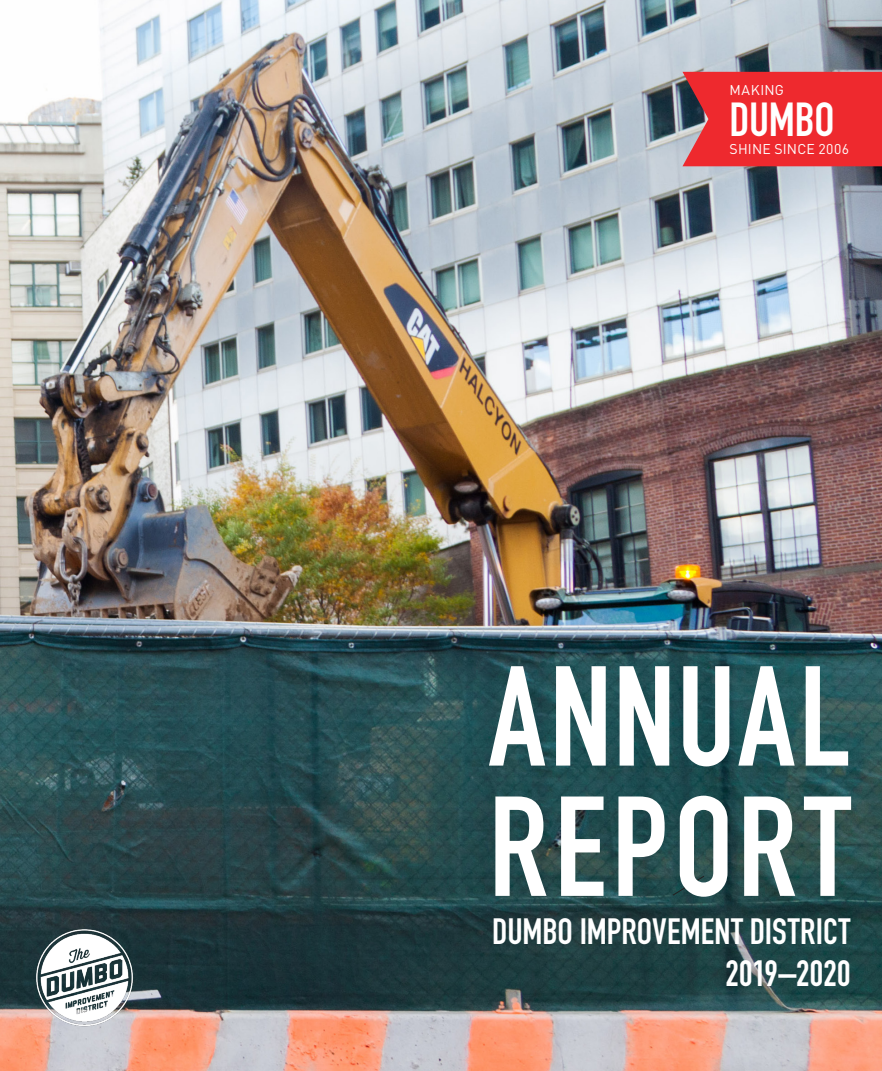
<style>
.page{position:relative;width:882px;height:1071px;background:#fff}
.page>*{position:absolute;margin:0;border:0;box-sizing:border-box;transform-origin:0 0}
.t1{font:700 139.65px "DIN Condensed";letter-spacing:.03em;color:#fff}
.t2{font:700 47.07px "DIN Condensed";letter-spacing:-.005em;color:#fff}
.t3{font:700 36.05px "DIN Condensed";color:#fff}
.t4{font:14px "DINOT";letter-spacing:.015em;color:#fff}
</style>
<div class="page">
<img style="left:0;top:0;width:882px;height:1071px">
<img style="left:32px;top:924px;width:106px;height:106px">
<svg style="left:672px;top:875px;width:33px;height:21px"></svg>
<svg style="left:682px;top:72px;width:200px;height:94px;background:#e32e34"></svg>
<p class="t4" style="left:730px;top:81px;width:56px">MAKING</p>
<p class="t2" style="left:730px;top:88px;width:106px">DUMBO</p>
<p class="t4" style="left:730px;top:140px;width:121px">SHINE SINCE 2006</p>
<p class="t1" style="left:489px;top:623px;width:363px">ANNUAL</p>
<p class="t1" style="left:489px;top:753px;width:363px">REPORT</p>
<p class="t3" style="left:492px;top:907px;width:360px">DUMBO IMPROVEMENT DISTRICT</p>
<p class="t3" style="left:726px;top:949px;width:127px">2019–2020</p>
</div>
